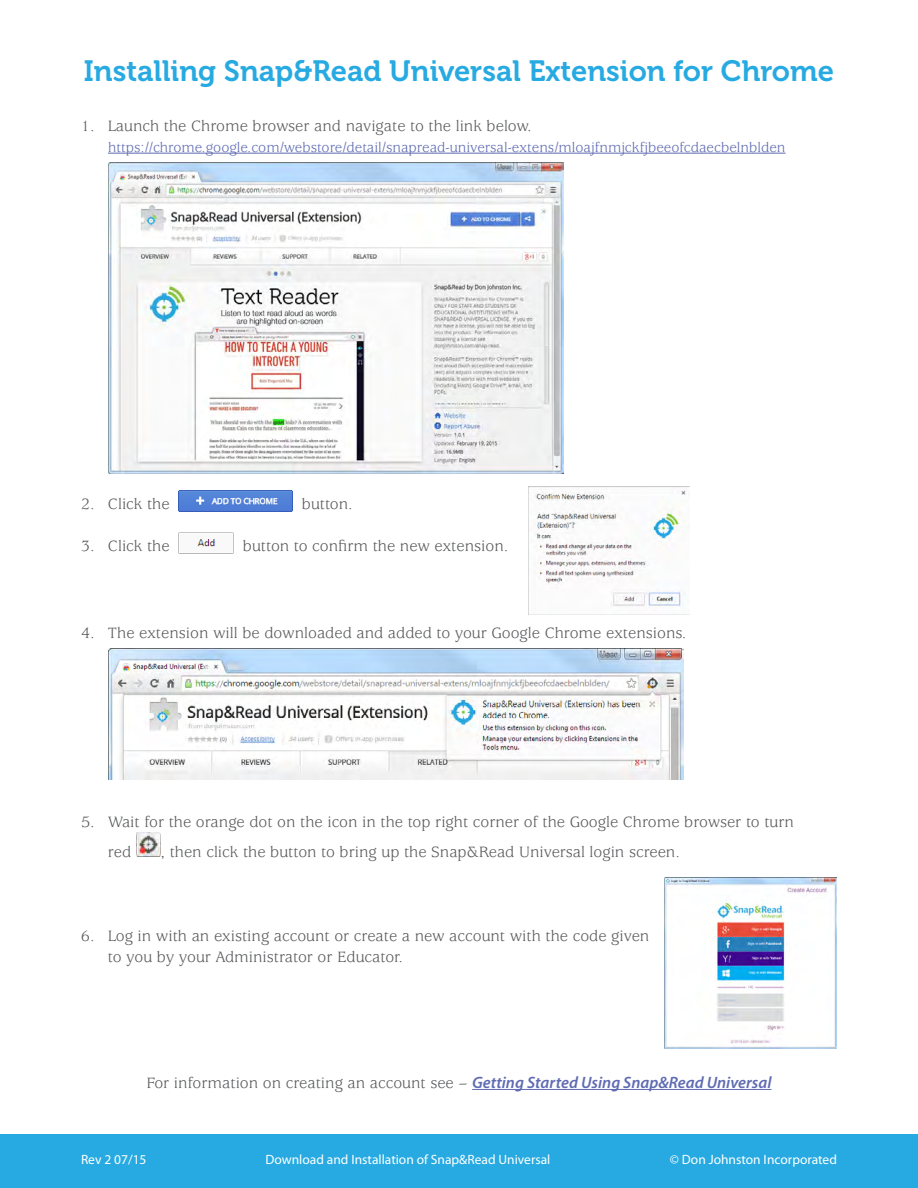
<style>
.page{position:relative;width:918px;height:1188px;background:#fff}
.page>*{position:absolute;margin:0;border:0;box-sizing:border-box;transform-origin:0 0}
.t1{font:29.25px "Museo 700";color:#27aae1}
.t2{font:16.5px/30px "Usherwood";color:#58595b}
.t3{font:15px "Usherwood";color:#5f6bb2}
.t4{font:13.5px "Myriad Pro";color:#fff}
.s1{font-family:"Myriad Pro";font-weight:600;font-style:italic;color:#5f6bb2}
</style>
<div class="page">
<hr style="left:108px;top:153px;width:678px;height:1px;background:#5f6bb2">
<hr style="left:472px;top:1089px;width:300px;height:1px;background:#5f6bb2">
<img style="left:179px;top:490px;width:114px;height:22px">
<img style="left:179px;top:532px;width:55px;height:22px">
<img style="left:137px;top:833px;width:24px;height:24px">
<div style="left:0;top:1134px;width:918px;height:54px;background:#27aae1"></div>
<img style="left:108px;top:162px;width:456px;height:311px">
<img style="left:528px;top:486px;width:162px;height:128px">
<img style="left:108px;top:648px;width:575px;height:131px">
<img style="left:664px;top:878px;width:173px;height:171px">
<h1 class="t1" style="left:84px;top:55px;width:752px">Installing Snap&amp;Read Universal Extension for Chrome</h1>
<p class="t2" style="left:81px;top:111px;width:452px">1. Launch the Chrome browser and navigate to the link below.</p>
<p class="t3" style="left:108px;top:139px;width:679px">https://chrome.google.com/webstore/detail/snapread-universal-extens/mloajfnmjckfjbeeofcdaecbelnblden</p>
<p class="t2" style="left:81px;top:489px;width:90px">2. Click the</p>
<p class="t2" style="left:302px;top:489px;width:53px">button.</p>
<p class="t2" style="left:81px;top:531px;width:90px">3. Click the</p>
<p class="t2" style="left:243px;top:531px;width:267px">button to confirm the new extension.</p>
<p class="t2" style="left:81px;top:618px;width:607px">4. The extension will be downloaded and added to your Google Chrome extensions.</p>
<p class="t2" style="left:108px;top:807px;width:687px;text-indent:-27px">5. Wait for the orange dot on the icon in the top right corner of the Google Chrome browser to turn red</p>
<p class="t2" style="left:161px;top:837px;width:521px">, then click the button to bring up the Snap&amp;Read Universal login screen.</p>
<p class="t2" style="left:108px;top:926px;width:543px;line-height:21px;text-indent:-27px">6. Log in with an existing account or create a new account with the code given to you by your Administrator or Educator.</p>
<p class="t2" style="left:147px;top:1068px;width:627px">For information on creating an account see – <span class="s1">Getting Started Using Snap&amp;Read Universal</span></p>
<p class="t4" style="left:81px;top:1151px;width:67px">Rev 2 07/15</p>
<p class="t4" style="left:266px;top:1151px;width:286px">Download and Installation of Snap&amp;Read Universal</p>
<p class="t4" style="left:670px;top:1151px;width:169px">© Don Johnston Incorporated</p>
</div>
